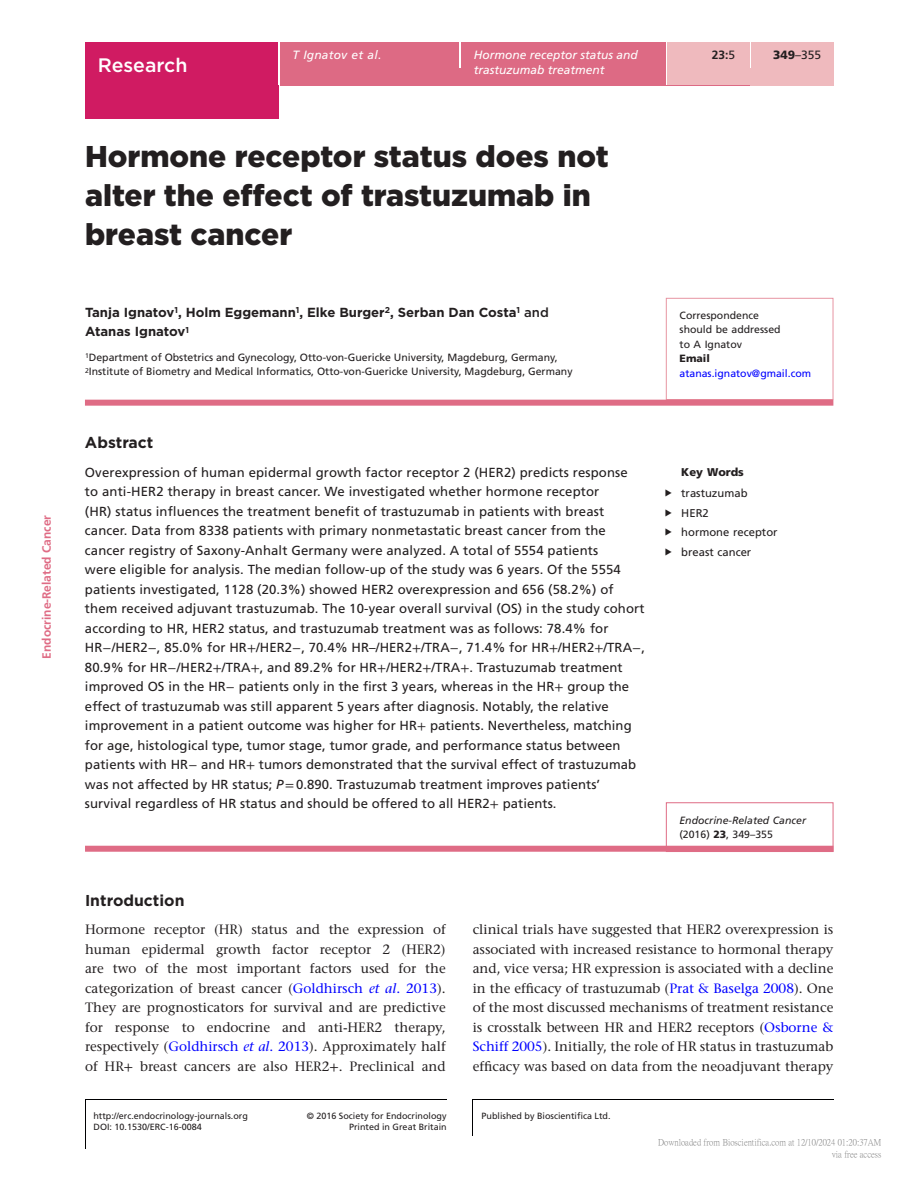
<style>
.page{position:relative;width:919px;height:1187px;background:#fff}
.page>*{position:absolute;margin:0;border:0;box-sizing:border-box;transform-origin:0 0}
.t1{font:900 30px/39px "Gotham";color:#231f20}
.t2{font:500 19.5px "Gotham";color:#fff}
.t3{font:700 15.75px "Gotham";color:#231f20}
.t4{font:500 13.5px/19.5px "Stone Serif Std";color:#231f20;text-align:justify}
.t5{font:13.2px/19.5px "Frutiger LT Std";letter-spacing:.01em;color:#231f20}
.t6{font:700 13.2px/19.5px "Gotham";color:#231f20}
.t7{font:italic 12px/14.7px "Frutiger LT Std";color:#fff}
.t8{font:700 12px "Frutiger LT Std";color:#df6c85}
.t9{font:12px "Frutiger LT Std";color:#231f20}
.t10{font:700 12px "Frutiger LT Std";color:#231f20}
.t11{font:11.25px/19.5px "Frutiger LT Std";color:#231f20}
.t12{font:900 11.25px "Frutiger LT Std";color:#231f20}
.t13{font:10.5px/14.7px "Frutiger LT Std";color:#231f20}
.t14{font:italic 10.5px/14.7px "Frutiger LT Std";color:#231f20}
.t15{font:10.5px "Frutiger LT Std";color:#00f}
.t16{font:900 10.5px "Frutiger LT Std";color:#231f20}
.t17{font:9px/11.4px "Frutiger LT Std";color:#231f20;text-align:right}
.t18{font:9px/12px "P Ming Li U";color:rgb(0 0 0/.5);text-align:right}
.s1{font-style:normal}
.s2{font-weight:500}
.s3{font-family:"STIX General"}
.s4{font-style:italic}
.s5{font-weight:400}
.s6{font-weight:900}
.s7{font-weight:900;font-style:normal}
.s8{color:#00f}
.s9{font-style:italic;color:#00f}
.s10{font-family:"STIX General";font-weight:400}
</style>
<div class="page">
<div style="left:85px;top:43px;width:194px;height:76px;background:#d01b62"></div>
<div style="left:280px;top:51px;width:553px;height:34px;background:#dd6a84"></div>
<div style="left:280px;top:43px;width:179px;height:8px;background:#dd6a84"></div>
<hr style="left:459px;top:43px;width:2px;height:25px;background:#fff">
<div style="left:461px;top:43px;width:204px;height:42px;background:#dd6a84"></div>
<hr style="left:665px;top:43px;width:2px;height:42px;background:#fff">
<div style="left:667px;top:43px;width:82px;height:42px;background:#efbabe"></div>
<div style="left:749px;top:68px;width:84px;height:17px;background:#efbabe"></div>
<hr style="left:749px;top:43px;width:2px;height:25px;background:#fff">
<div style="left:751px;top:43px;width:82px;height:25px;background:#efbabe"></div>
<hr style="left:85px;top:1099px;width:1px;height:49px;background:#000001">
<hr style="left:472px;top:1099px;width:1px;height:36px;background:#000001">
<hr style="left:85px;top:1099px;width:361px;height:1px;background:#000001">
<hr style="left:472px;top:1099px;width:361px;height:1px;background:#000001">
<div style="left:666px;top:802px;width:167px;height:49px;border:1px solid #df6c85"></div>
<div style="left:666px;top:298px;width:167px;height:102px;border:1px solid #e795a2"></div>
<div style="left:85px;top:399px;width:748px;height:6px;background:#df6c85"></div>
<div style="left:85px;top:845px;width:748px;height:6px;background:#df6c85"></div>
<p class="t8" style="left:40px;top:658px;width:145px;rotate:-90deg">Endocrine-Related Cancer</p>
<h2 class="t2" style="left:98px;top:53px;width:91px">Research</h2>
<p class="t7" style="left:292px;top:48px;width:90px">T Ignatov et al<span class="s1">.</span></p>
<p class="t7" style="left:474px;top:48px;width:166px">Hormone receptor status and trastuzumab treatment</p>
<h1 class="t1" style="left:85px;top:136px;width:525px">Hormone receptor status does not alter the effect of trastuzumab in breast cancer</h1>
<p class="t6" style="left:85px;top:302px;width:465px">Tanja Ignatov<sup>1</sup>, Holm Eggemann<sup>1</sup>, Elke Burger<sup>2</sup>, Serban Dan Costa<sup>1</sup> <span class="s2">and<br></span>Atanas Ignatov<sup>1</sup></p>
<p class="t13" style="left:85px;top:349px;width:489px"><sup>1</sup>Department of Obstetrics and Gynecology, Otto-von-Guericke University, Magdeburg, Germany,<br><sup>2</sup>Institute of Biometry and Medical Informatics, Otto-von-Guericke University, Magdeburg, Germany</p>
<p class="t3" style="left:85px;top:432px;width:70px">Abstract</p>
<p class="t5" style="left:85px;top:462px;width:561px">Overexpression of human epidermal growth factor receptor 2 (HER2) predicts response<br>to anti-HER2 therapy in breast cancer. We investigated whether hormone receptor<br>(HR) status influences the treatment benefit of trastuzumab in patients with breast cancer. Data from 8338 patients with primary nonmetastatic breast cancer from the cancer registry of Saxony-Anhalt Germany were analyzed. A total of 5554 patients<br>were eligible for analysis. The median follow-up of the study was 6 years. Of the 5554 patients investigated, 1128 (20.3%) showed HER2 overexpression and 656 (58.2%) of them received adjuvant trastuzumab. The 10-year overall survival (OS) in the study cohort according to HR, HER2 status, and trastuzumab treatment was as follows: 78.4% for HR<span class="s3">−</span>/HER2<span class="s3">−</span>, 85.0% for HR<span class="s3">+</span>/HER2<span class="s3">−</span>, 70.4% HR–/HER2<span class="s3">+</span>/TRA<span class="s3">−</span>, 71.4% for HR<span class="s3">+</span>/HER2<span class="s3">+</span>/TRA<span class="s3">−</span>, 80.9% for HR<span class="s3">−</span>/HER2<span class="s3">+</span>/TRA<span class="s3">+</span>, and 89.2% for HR<span class="s3">+</span>/HER2<span class="s3">+</span>/TRA<span class="s3">+</span>. Trastuzumab treatment improved OS in the HR<span class="s3">−</span> patients only in the first 3 years, whereas in the HR<span class="s3">+</span> group the effect of trastuzumab was still apparent 5 years after diagnosis. Notably, the relative improvement in a patient outcome was higher for HR<span class="s3">+</span> patients. Nevertheless, matching for age, histological type, tumor stage, tumor grade, and performance status between patients with HR<span class="s3">−</span> and HR<span class="s3">+</span> tumors demonstrated that the survival effect of trastuzumab was not affected by HR status; <span class="s4">P</span><span class="s3">=</span>0.890. Trastuzumab treatment improves patients’ survival regardless of HR status and should be offered to all HER2<span class="s3">+</span> patients.</p>
<p class="t10" style="left:711px;top:48px;width:25px">23:<span class="s5">5</span></p>
<p class="t9" style="left:773px;top:48px;width:50px"><span class="s6">349</span>–355</p>
<p class="t13" style="left:679px;top:307px;width:102px">Correspondence should be addressed to A Ignatov</p>
<p class="t16" style="left:679px;top:352px;width:32px">Email</p>
<p class="t15" style="left:679px;top:367px;width:133px">atanas.ignatov@gmail.com</p>
<p class="t12" style="left:681px;top:465px;width:64px">Key Words</p>
<p class="t11" style="left:681px;top:483px;width:98px">trastuzumab<br>HER2<br>hormone receptor breast cancer</p>
<p class="t14" style="left:679px;top:812px;width:128px">Endocrine-Related Cancer <span class="s1">(2016)</span> <span class="s7">23</span><span class="s1">, 349–355</span></p>
<p class="t3" style="left:85px;top:889px;width:101px">Introduction</p>
<p class="t4" style="left:85px;top:919px;width:362px">Hormone receptor (HR) status and the expression of human epidermal growth factor receptor 2 (HER2) are two of the most important factors used for the categorization of breast cancer (<span class="s8">Goldhirsch</span> <span class="s9">et al</span><span class="s8">. 2013</span>).<br>They are prognosticators for survival and are predictive for response to endocrine and anti-HER2 therapy, respectively (<span class="s8">Goldhirsch</span> <span class="s9">et al</span><span class="s8">. 2013</span>). Approximately half of HR<span class="s10">+</span> breast cancers are also HER2<span class="s10">+</span>. Preclinical and</p>
<p class="t4" style="left:472px;top:919px;width:362px">clinical trials have suggested that HER2 overexpression is associated with increased resistance to hormonal therapy and, vice versa; HR expression is associated with a decline in the efficacy of trastuzumab (<span class="s8">Prat &amp; Baselga 2008</span>). One of the most discussed mechanisms of treatment resistance is crosstalk between HR and HER2 receptors (<span class="s8">Osborne &amp; Schiff 2005</span>). Initially, the role of HR status in trastuzumab efficacy was based on data from the neoadjuvant therapy</p>
<p class="t17" style="left:93px;top:1109px;width:156px">http://erc.endocrinology-journals.org</p>
<p class="t17" style="left:307px;top:1109px;width:141px">© 2016 Society for Endocrinology<br>Printed in Great Britain</p>
<p class="t17" style="left:481px;top:1110px;width:131px">Published by Bioscientifica Ltd.</p>
<p class="t17" style="left:94px;top:1121px;width:110px">DOI: 10.1530/ERC-16-0084</p>
<p class="t18" style="left:658px;top:1136px;width:225px">Downloaded from Bioscientifica.com at 12/10/2024 01:20:37AM via free access</p>
</div>
